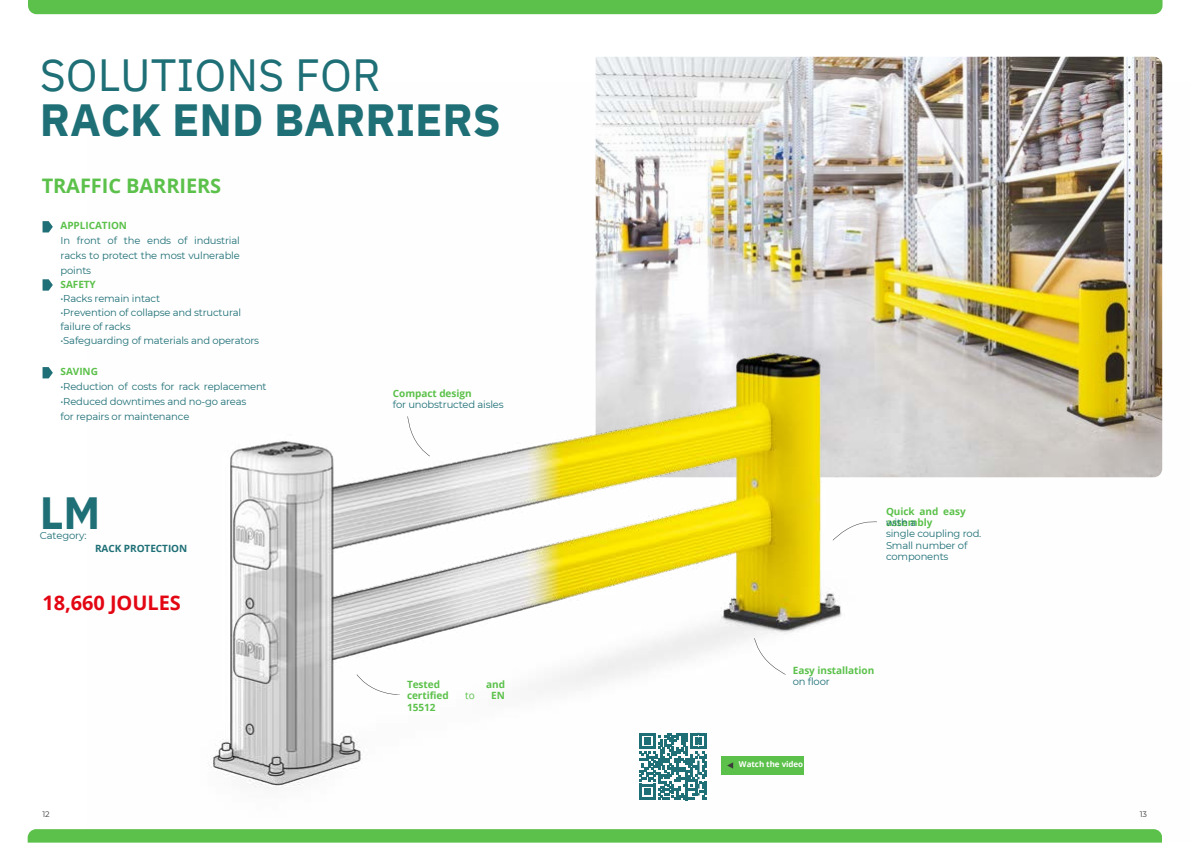
<style>
.page{position:relative;width:1191px;height:843px;background:#fff}
.page>*{position:absolute;margin:0;border:0;box-sizing:border-box;transform-origin:0 0}
.t1{font:700 45px/45px "IBM Plex Sans";color:#1e6f76}
.t2{font:700 20px "Open Sans";letter-spacing:-.005em;color:#5bc14a}
.t3{font:700 20px "Open Sans";letter-spacing:-.005em;color:#e30613}
.t4{font:10px/15px "Montserrat";letter-spacing:-.02em;color:#1e6f76}
.t5{font:700 10px/11.2px "Open Sans";letter-spacing:-.005em;color:#5bc14a}
.t6{font:700 10px "Open Sans";letter-spacing:-.005em;color:#1e6f76}
.t7{font:10px "Open Sans";color:#5bc14a}
.t8{font:700 8px "Open Sans";letter-spacing:-.005em;color:#fff}
.t9{font:8px "Montserrat";color:#3c3c3b}
.s1{font-weight:400}
</style>
<div class="page">
<img style="left:595px;top:57px;width:566px;height:26px">
<img style="left:209px;top:83px;width:954px;height:759px">
<svg style="left:43px;top:221px;width:10px;height:11px"></svg>
<svg style="left:43px;top:279px;width:10px;height:11px"></svg>
<svg style="left:43px;top:367px;width:10px;height:11px"></svg>
<svg style="left:356px;top:674px;width:44px;height:21px"></svg>
<svg style="left:407px;top:416px;width:23px;height:40px"></svg>
<svg style="left:639px;top:732px;width:67px;height:67px"></svg>
<div style="left:721px;top:756px;width:82px;height:18px;background:#5bc14a"></div>
<svg style="left:727px;top:762px;width:6px;height:6px"></svg>
<svg style="left:754px;top:638px;width:31px;height:36px"></svg>
<svg style="left:28px;top:828px;width:1133px;height:14px"></svg>
<div style="left:28px;top:0;width:1134px;height:14px;background:#5bc14a"></div>
<svg style="left:832px;top:521px;width:44px;height:19px"></svg>
<h4 class="t1" style="left:40px;top:52px;width:462px"><span class="s1">SOLUTIONS FOR<br></span>RACK END BARRIERS</h4>
<h5 class="t2" style="left:42px;top:171px;width:181px">TRAFFIC BARRIERS</h5>
<h5 class="t5" style="left:61px;top:220px;width:68px">APPLICATION</h5>
<h5 class="t4" style="left:61px;top:233px;width:181px;text-align:justify">In front of the ends of industrial racks to protect the most vulnerable points</h5>
<h5 class="t5" style="left:61px;top:278px;width:37px">SAFETY</h5>
<h5 class="t4" style="left:61px;top:290px;width:101px">•Racks remain intact</h5>
<h5 class="t4" style="left:61px;top:305px;width:182px;line-height:14.2px">•Prevention of collapse and structural failure of racks</h5>
<h5 class="t4" style="left:61px;top:333px;width:200px">•Safeguarding of materials and operators</h5>
<h4 class="t5" style="left:61px;top:366px;width:39px">SAVING</h4>
<h3 class="t4" style="left:61px;top:379px;width:207px">•Reduction of costs for rack replacement</h3>
<h3 class="t4" style="left:61px;top:394px;width:187px">•Reduced downtimes and no-go areas for repairs or maintenance</h3>
<h5 class="t1" style="left:40px;top:489px;width:62px">LM</h5>
<h5 class="t4" style="left:40px;top:527px;width:48px">Category:</h5>
<p class="t6" style="left:95px;top:540px;width:94px">RACK PROTECTION</p>
<h4 class="t3" style="left:43px;top:588px;width:140px">18,660 JOULES</h4>
<p class="t5" style="left:393px;top:387px;width:80px">Compact design</p>
<h3 class="t4" style="left:393px;top:397px;width:112px">for unobstructed aisles</h3>
<p class="t5" style="left:407px;top:678px;width:35px">Tested</p>
<p class="t5" style="left:486px;top:678px;width:20px">and</p>
<p class="t5" style="left:407px;top:689px;width:43px">certified</p>
<p class="t7" style="left:465px;top:688px;width:11px">to</p>
<p class="t5" style="left:491px;top:689px;width:15px">EN</p>
<p class="t5" style="left:407px;top:701px;width:30px">15512</p>
<h3 class="t5" style="left:885px;top:505px;width:81px">Quick and easy assembly</h3>
<h5 class="t4" style="left:885px;top:517px;width:97px;line-height:11.2px">with a<br>single coupling rod.<br>Small number of components</h5>
<h2 class="t5" style="left:792px;top:664px;width:83px">Easy installation</h2>
<h5 class="t4" style="left:792px;top:674px;width:39px">on floor</h5>
<h2 class="t8" style="left:739px;top:758px;width:66px">Watch the video</h2>
<p class="t9" style="left:43px;top:808px;width:9px">12</p>
<h3 class="t9" style="left:1139px;top:808px;width:9px">13</h3>
</div>
